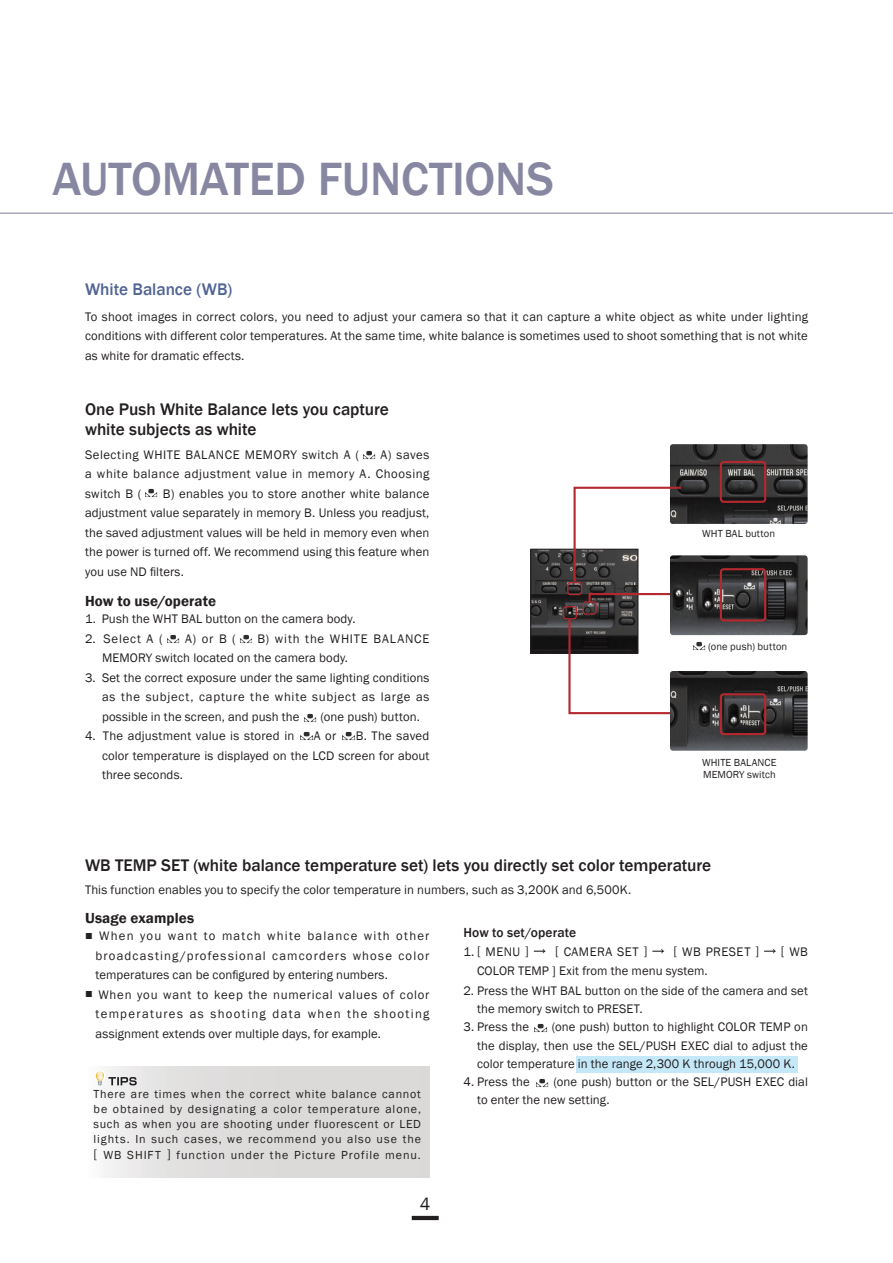
<style>
.page{position:relative;width:893px;height:1263px;background:#fff}
.page>*{position:absolute;margin:0;border:0;box-sizing:border-box;transform-origin:0 0}
.t1{font:500 48px "Franklin Gothic";letter-spacing:-.005em;color:#8887a2}
.t2{font:18px "Franklin Gothic";color:#231f20}
.t3{font:500 17.25px/19.5px "Franklin Gothic";color:#231f20}
.t4{font:500 17.25px "Franklin Gothic";color:#516493}
.t5{font:600 15px "Franklin Gothic";letter-spacing:.01em;color:#231f20}
.t6{font:500 13.5px "Franklin Gothic";letter-spacing:.01em;color:#231f20}
.設定操作方法{font:12.75px/19.5px "Franklin Gothic";letter-spacing:.01em;color:#231f20;text-align:justify}
.設定操作方法-2{font:12.75px "Franklin Gothic";letter-spacing:.04em;color:#231f20}
.設定操作方法-3{font:12.75px "Franklin Gothic";letter-spacing:.035em;color:#231f20}
.t7{font:12px/15.1px "Franklin Gothic";letter-spacing:.08em;color:#231f20;text-align:justify}
.t8{font:10.5px "Franklin Gothic";letter-spacing:.01em;color:#231f20}
.s1{font-size:12.75px}
</style>
<div class="page">
<img style="left:532px;top:551px;width:104px;height:101px">
<div style="left:530px;top:549px;width:108px;height:105px;border:1px solid #231f20"></div>
<div style="left:583px;top:601px;width:14px;height:14px;border:1px solid #b4292f;border-radius:3px"></div>
<svg style="left:587px;top:592px;width:83px;height:12px"></svg>
<div style="left:567px;top:582px;width:15px;height:13px;border:1px solid #b4292f;border-radius:3px"></div>
<svg style="left:567px;top:617px;width:116px;height:98px"></svg>
<img style="left:670px;top:671px;width:138px;height:80px">
<img style="left:670px;top:555px;width:138px;height:80px">
<img style="left:670px;top:444px;width:138px;height:80px">
<div style="left:720px;top:693px;width:46px;height:42px;border:2px solid #b4292f;border-radius:3px"></div>
<div style="left:720px;top:568px;width:46px;height:53px;border:2px solid #b4292f;border-radius:3px"></div>
<svg style="left:572px;top:486px;width:111px;height:97px"></svg>
<div style="left:563px;top:606px;width:14px;height:13px;border:1px solid #b4292f;border-radius:3px"></div>
<div style="left:720px;top:461px;width:46px;height:42px;border:2px solid #b4292f;border-radius:3px"></div>
<img style="left:693px;top:641px;width:13px;height:9px">
<hr style="left:412px;top:1216px;width:27px;height:4px;background:#231f20">
<hr style="left:0;top:213px;width:893px;height:1px;background:#8887a2">
<div style="left:576px;top:1057px;width:222px;height:16px;background:#c4e8f8"></div>
<div style="left:85px;top:1066px;width:344px;height:112px;background:linear-gradient(to right,#ededec,#d5d3d2)"></div>
<img style="left:94px;top:1066px;width:14px;height:26px">
<svg style="left:96px;top:1072px;width:41px;height:13px"></svg>
<img style="left:363px;top:450px;width:13px;height:9px">
<img style="left:145px;top:488px;width:13px;height:9px">
<img style="left:167px;top:634px;width:12px;height:9px">
<img style="left:240px;top:634px;width:12px;height:9px">
<img style="left:304px;top:713px;width:13px;height:9px">
<img style="left:300px;top:731px;width:14px;height:9px">
<img style="left:342px;top:731px;width:14px;height:9px">
<svg style="left:534px;top:949px;width:12px;height:4px"></svg>
<svg style="left:652px;top:949px;width:12px;height:4px"></svg>
<svg style="left:764px;top:949px;width:12px;height:4px"></svg>
<img style="left:534px;top:1023px;width:14px;height:9px">
<img style="left:536px;top:1078px;width:13px;height:9px">
<p class="t1" style="left:52px;top:150px;width:503px">AUTOMATED FUNCTIONS</p>
<p class="t4" style="left:85px;top:278px;width:149px">White Balance (WB)</p>
<p class="設定操作方法" style="left:85px;top:307px;width:724px">To shoot images in correct colors, you need to adjust your camera so that it can capture a white object as white under lighting conditions with different color temperatures. At the same time, white balance is sometimes used to shoot something that is not white as white for dramatic effects.</p>
<p class="t3" style="left:85px;top:400px;width:305px">One Push White Balance lets you capture white subjects as white</p>
<p class="設定操作方法-2" style="left:85px;top:446px;width:276px">Selecting WHITE BALANCE MEMORY switch A (</p>
<p class="設定操作方法" style="left:85px;top:445px;width:346px;text-indent:296px">A) saves a white balance adjustment value in memory A. Choosing switch B (</p>
<p class="設定操作方法" style="left:85px;top:484px;width:346px;text-indent:78px">B) enables you to store another white balance adjustment value separately in memory B. Unless you readjust, the saved adjustment values will be held in memory even when the power is turned off. We recommend using this feature when you use ND filters.</p>
<p class="t5" style="left:85px;top:591px;width:133px">How to use/operate</p>
<p class="設定操作方法" style="left:85px;top:609px;width:272px">1. Push the WHT BAL button on the camera body.</p>
<p class="設定操作方法" style="left:85px;top:629px;width:79px">2. Select A (</p>
<p class="設定操作方法" style="left:185px;top:629px;width:52px">A) or B (</p>
<p class="設定操作方法" style="left:102px;top:629px;width:329px;text-indent:155px">B) with the WHITE BALANCE<br>MEMORY switch located on the camera body.</p>
<p class="設定操作方法" style="left:102px;top:668px;width:329px;text-indent:-17px">3. Set the correct exposure under the same lighting conditions as the subject, capture the white subject as large as possible in the screen, and push the</p>
<p class="設定操作方法" style="left:321px;top:707px;width:101px">(one push) button.</p>
<p class="設定操作方法" style="left:85px;top:726px;width:211px">4. The adjustment value is stored in</p>
<p class="設定操作方法" style="left:314px;top:726px;width:24px">A or</p>
<p class="設定操作方法" style="left:102px;top:726px;width:329px;text-indent:254px">B. The saved color temperature is displayed on the LCD screen for about three seconds.</p>
<p class="t8" style="left:702px;top:527px;width:74px">WHT BAL button</p>
<p class="t8" style="left:708px;top:640px;width:81px">(one push) button</p>
<p class="t8" style="left:702px;top:756px;width:76px">WHITE BALANCE</p>
<p class="t8" style="left:703px;top:768px;width:74px">MEMORY switch</p>
<p class="t3" style="left:85px;top:856px;width:628px">WB TEMP SET (white balance temperature set) lets you directly set color temperature</p>
<p class="設定操作方法" style="left:85px;top:880px;width:548px">This function enables you to specify the color temperature in numbers, such as 3,200K and 6,500K.</p>
<p class="t5" style="left:85px;top:908px;width:111px">Usage examples</p>
<p class="設定操作方法" style="left:96px;top:926px;width:335px;text-indent:-10px">■ When you want to match white balance with other broadcasting/professional camcorders whose color temperatures can be configured by entering numbers.</p>
<p class="設定操作方法" style="left:96px;top:985px;width:335px;text-indent:-10px">■ When you want to keep the numerical values of color temperatures as shooting data when the shooting assignment extends over multiple days, for example.</p>
<p class="t7" style="left:94px;top:1087px;width:329px">There are times when the correct white balance cannot be obtained by designating a color temperature alone, such as when you are shooting under fluorescent or LED lights. In such cases, we recommend you also use the <span class="s1">[</span> WB SHIFT <span class="s1">]</span> function under the Picture Profile menu.</p>
<h2 class="t2" style="left:420px;top:1192px;width:12px">4</h2>
<p class="t6" style="left:463px;top:924px;width:114px">How to set/operate</p>
<p class="設定操作方法" style="left:463px;top:942px;width:67px">1. [ MENU ]</p>
<p class="設定操作方法-2" style="left:555px;top:944px;width:94px">[ CAMERA SET ]</p>
<p class="設定操作方法-3" style="left:674px;top:944px;width:87px">[ WB PRESET ]</p>
<p class="設定操作方法" style="left:781px;top:942px;width:29px">[ WB</p>
<p class="設定操作方法" style="left:477px;top:962px;width:232px">COLOR TEMP ] Exit from the menu system.</p>
<p class="設定操作方法" style="left:477px;top:982px;width:332px;line-height:18px;text-indent:-14px">2. Press the WHT BAL button on the side of the camera and set the memory switch to PRESET.</p>
<p class="設定操作方法" style="left:463px;top:1017px;width:67px">3. Press the</p>
<p class="設定操作方法" style="left:477px;top:1017px;width:332px;text-align:right">(one push) button to highlight COLOR TEMP on<br>the display, then use the SEL/PUSH EXEC dial to adjust the</p>
<p class="設定操作方法" style="left:477px;top:1055px;width:319px">color temperature in the range 2,300 K through 15,000 K.</p>
<p class="設定操作方法" style="left:463px;top:1073px;width:68px">4. Press the</p>
<p class="設定操作方法" style="left:477px;top:1073px;width:332px;line-height:18px;text-indent:76px">(one push) button or the SEL/PUSH EXEC dial to enter the new setting.</p>
</div>
